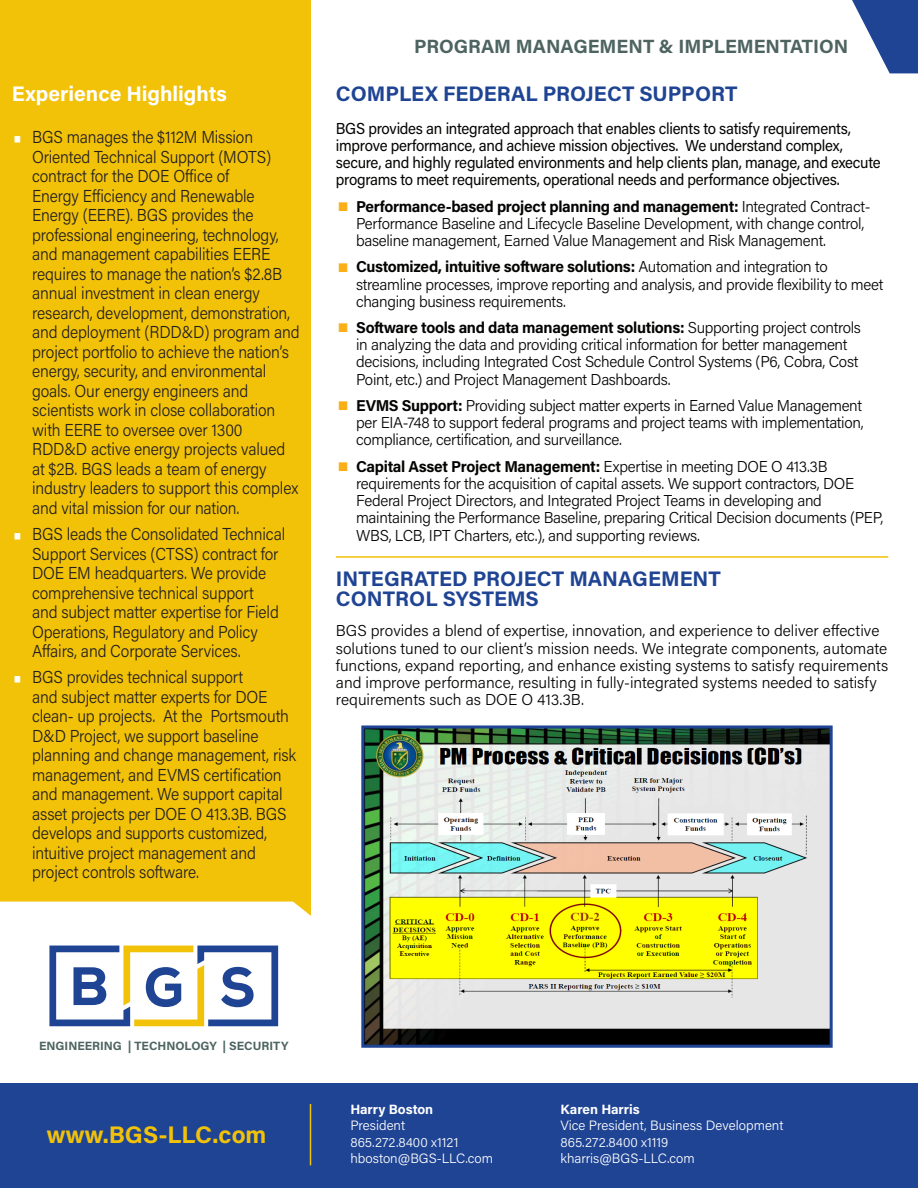
<style>
.page{position:relative;width:918px;height:1188px;background:#fff}
.page>*{position:absolute;margin:0;border:0;box-sizing:border-box;transform-origin:0 0}
.t1{font:700 24px "Acumin Pro";letter-spacing:-.005em;color:#f2c209}
.t2{font:700 21px/19.5px "Acumin Pro";color:#1f4494}
.H1_sidebar{font:700 21px "Acumin Pro";color:#fff}
.t3{font:700 19.2px "Acumin Pro";color:#4d6460}
.t4{font:300 17.25px/19.5px "Acumin Pro";letter-spacing:-.01em;color:#231f20;scale:.92 1}
.BL{font:15.9px/17.2px "Acumin Pro";letter-spacing:-.02em;color:#040503;scale:.95 1}
.BL-2{font:300 15.75px/17.2px "Acumin Pro";letter-spacing:-.02em;color:#040503}
.BL-3{font:300 15.75px/17.2px "Acumin Pro";color:#040503}
.Body{font:300 13.5px/16.5px "Acumin Pro";color:#fff}
.t5{font:700 12px "Acumin Pro";color:#4d6460}
.s1{font-size:34.5px;color:#fff}
.s2{font-weight:700;font-size:36px;color:#faaf18}
.s3{font-weight:700}
</style>
<div class="page">
<div style="left:0;top:1083px;width:918px;height:105px;background:#1f4494"></div>
<div style="left:0;top:0;width:310px;height:915px;background:#f2c209"></div>
<hr style="left:310px;top:1104px;width:1px;height:61px;background:#f2c209">
<hr style="left:336px;top:556px;width:552px;height:2px;background:#f2c209">
<div style="left:0;top:902px;width:311px;height:14px;background:#fff"></div>
<svg style="left:49px;top:946px;width:229px;height:80px"></svg>
<svg style="left:852px;top:0;width:66px;height:73px"></svg>
<img style="left:365px;top:729px;width:464px;height:315px">
<div style="left:361px;top:725px;width:472px;height:323px;border:3px solid #1f4494"></div>
<p class="H1_sidebar" style="left:12px;top:79px;width:217px">Experience Highlights</p>
<p class="t4" style="left:32px;top:127px;width:292px;text-indent:-20px"><span class="s1">•</span> BGS manages the $112M Mission Oriented Technical Support (MOTS) contract for the DOE Office of<br>Energy Efficiency and Renewable Energy (EERE). BGS provides the professional engineering, technology, and management capabilities EERE requires to manage the nation’s $2.8B annual investment in clean energy research, development, demonstration, and deployment (RDD&amp;D) program and project portfolio to achieve the nation’s energy, security, and environmental goals. Our energy engineers and scientists work in close collaboration with EERE to oversee over 1300<br>RDD&amp;D active energy projects valued at $2B. BGS leads a team of energy industry leaders to support this complex and vital mission for our nation.</p>
<p class="t4" style="left:32px;top:524px;width:277px;text-indent:-20px"><span class="s1">•</span> BGS leads the Consolidated Technical Support Services (CTSS) contract for DOE EM headquarters. We provide comprehensive technical support<br>and subject matter expertise for Field Operations, Regulatory and Policy Affairs, and Corporate Services.</p>
<p class="t4" style="left:32px;top:667px;width:288px;text-indent:-20px"><span class="s1">•</span> BGS provides technical support<br>and subject matter experts for DOE clean- up projects. At the Portsmouth D&amp;D Project, we support baseline planning and change management, risk management, and EVMS certification and management. We support capital asset projects per DOE O 413.3B. BGS develops and supports customized, intuitive project management and project controls software.</p>
<p class="t3" style="left:414px;top:33px;width:436px">PROGRAM MANAGEMENT &amp; IMPLEMENTATION</p>
<p class="t2" style="left:336px;top:83px;width:403px">COMPLEX FEDERAL PROJECT SUPPORT</p>
<p class="BL" style="left:336px;top:119px;width:575px">BGS provides an integrated approach that enables clients to satisfy requirements, improve performance, and achieve mission objectives. We understand complex, secure, and highly regulated environments and help clients plan, manage, and execute programs to meet requirements, operational needs and performance objectives.</p>
<p class="BL-2" style="left:356px;top:197px;width:516px;text-indent:-20px"><span class="s2">•</span> <span class="s3">Performance-based project planning and management:</span> Integrated Contract-<br>Performance Baseline and Lifecycle Baseline Development, with change control, baseline management, Earned Value Management and Risk Management.</p>
<p class="BL-2" style="left:356px;top:258px;width:529px;text-indent:-20px"><span class="s2">•</span> <span class="s3">Customized, intuitive software solutions:</span> Automation and integration to streamline processes, improve reporting and analysis, and provide flexibility to meet changing business requirements.</p>
<p class="BL-2" style="left:356px;top:318px;width:506px;text-indent:-20px"><span class="s2">•</span> <span class="s3">Software tools and data management solutions:</span> Supporting project controls in analyzing the data and providing critical information for better management decisions, including Integrated Cost Schedule Control Systems (P6, Cobra, Cost Point, etc.) and Project Management Dashboards.</p>
<p class="BL-2" style="left:356px;top:396px;width:509px;text-align:justify;text-indent:-20px"><span class="s2">•</span> <span class="s3">EVMS Support:</span> Providing subject matter experts in Earned Value Management per EIA-748 to support federal programs and project teams with implementation, compliance, certification, and surveillance.</p>
<p class="BL-2" style="left:356px;top:457px;width:529px;text-indent:-20px"><span class="s2">•</span> <span class="s3">Capital Asset Project Management:</span> Expertise in meeting DOE O 413.3B requirements for the acquisition of capital assets. We support contractors, DOE Federal Project Directors, and Integrated Project Teams in developing and maintaining the Performance Baseline, preparing Critical Decision documents (PEP, WBS, LCB, IPT Charters, etc.), and supporting reviews.</p>
<p class="t2" style="left:336px;top:568px;width:387px">INTEGRATED PROJECT MANAGEMENT<br>CONTROL SYSTEMS</p>
<p class="BL-3" style="left:336px;top:622px;width:554px">BGS provides a blend of expertise, innovation, and experience to deliver effective solutions tuned to our client’s mission needs. We integrate components, automate functions, expand reporting, and enhance existing systems to satisfy requirements and improve performance, resulting in fully-integrated systems needed to satisfy requirements such as DOE O 413.3B.</p>
<p class="t5" style="left:39px;top:1037px;width:251px">ENGINEERING | TECHNOLOGY | SECURITY</p>
<p class="t1" style="left:46px;top:1118px;width:222px">www.BGS-LLC.com</p>
<p class="Body" style="left:350px;top:1100px;width:144px"><span class="s3">Harry Boston<br></span>President<br>865.272.8400 x1121 hboston@BGS-LLC.com</p>
<p class="Body" style="left:560px;top:1100px;width:224px"><span class="s3">Karen Harris<br></span>Vice President, Business Development<br>865.272.8400 x1119 kharris@BGS-LLC.com</p>
</div>
